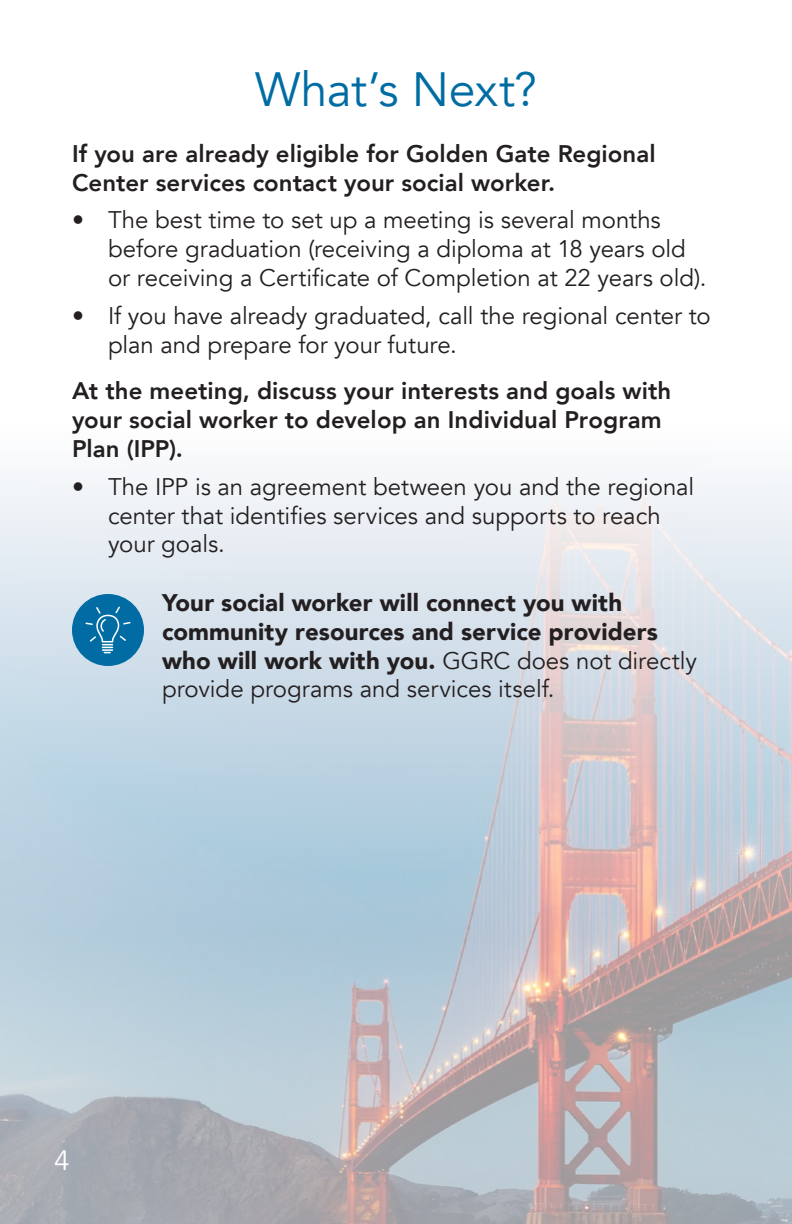
<style>
.page{position:relative;width:792px;height:1224px;background:#fff}
.page>*{position:absolute;margin:0;border:0;box-sizing:border-box;transform-origin:0 0}
.t1{font:48px "Avenir";letter-spacing:-.01em;color:#006ca3}
.t2{font:28px "Avenir";color:#fff}
.t3{font:24px/28.8px "Avenir";letter-spacing:-.005em;color:#231f20}
.t4{font:800 24px/28.8px "Avenir";letter-spacing:.005em;color:#231f20}
.t5{font:900 24px/28.8px "Avenir";letter-spacing:.005em;color:#231f20}
.s1{font-weight:400}
</style>
<div class="page">
<img style="left:0;top:477px;width:792px;height:747px">
<div style="left:72px;top:594px;width:72px;height:72px;background:#006ca3;border-radius:50%"></div>
<svg style="left:85px;top:607px;width:46px;height:46px"></svg>
<h1 class="t1" style="left:255px;top:61px;width:283px">What’s Next?</h1>
<p class="t4" style="left:72px;top:139px;width:585px">If you are already eligible for Golden Gate Regional<br>Center services contact your social worker.</p>
<p class="t3" style="left:108px;top:206px;width:600px;text-indent:-36px">• The best time to set up a meeting is several months before graduation (receiving a diploma at 18 years old or receiving a Certificate of Completion at 22 years old).</p>
<p class="t3" style="left:108px;top:302px;width:604px;text-indent:-36px">• If you have already graduated, call the regional center to plan and prepare for your future.</p>
<p class="t4" style="left:72px;top:377px;width:601px">At the meeting, discuss your interests and goals with your social worker to develop an Individual Program<br>Plan (IPP).</p>
<p class="t3" style="left:108px;top:473px;width:588px;text-indent:-36px">• The IPP is an agreement between you and the regional center that identifies services and supports to reach your goals.</p>
<p class="t5" style="left:162px;top:588px;width:537px">Your social worker will connect you with community resources and service providers who will work with you. <span class="s1">GGRC does not directly provide programs and services itself.</span></p>
<p class="t2" style="left:54px;top:1144px;width:17px">4</p>
</div>
